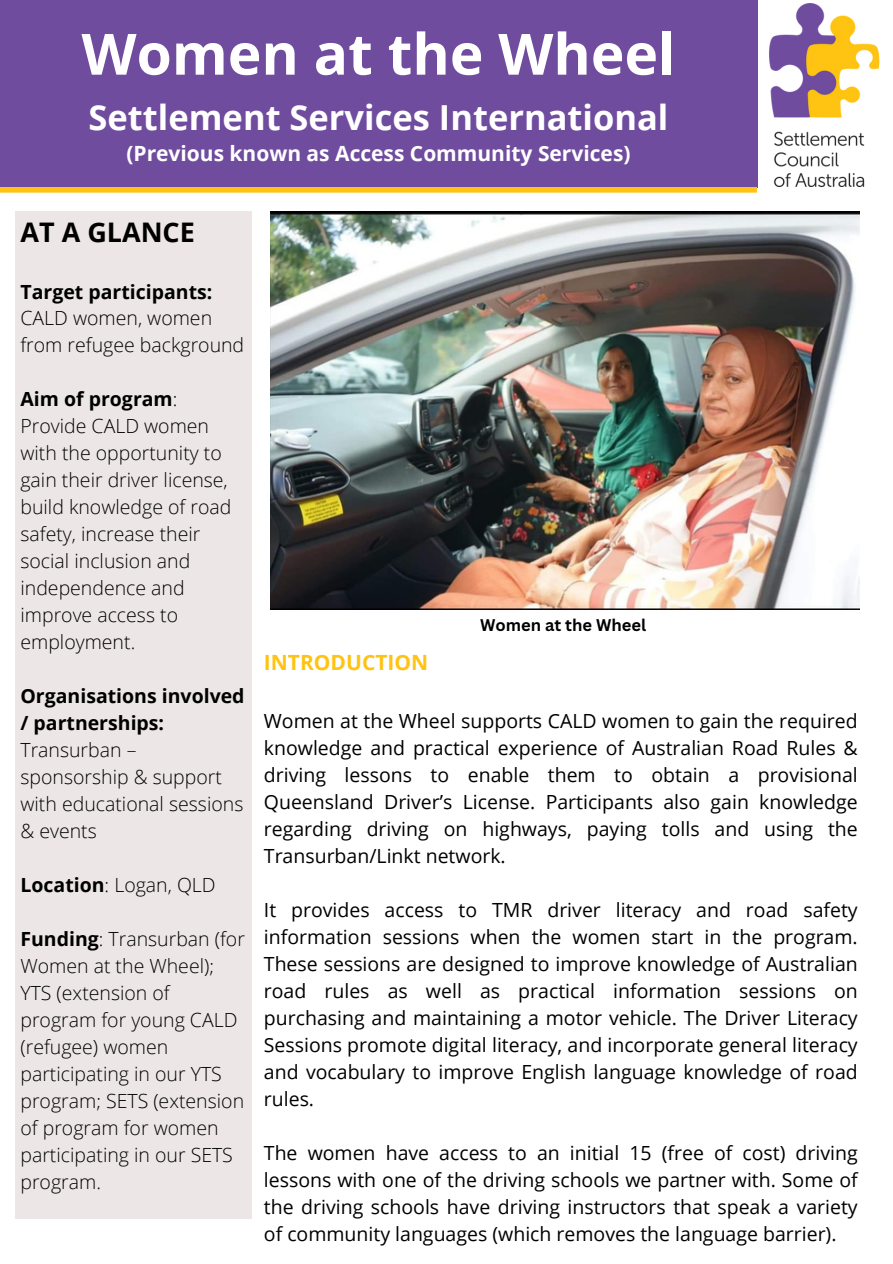
<style>
.page{position:relative;width:893px;height:1264px;background:#fff}
.page>*{position:absolute;margin:0;border:0;box-sizing:border-box;transform-origin:0 0}
.t1{font:700 57px "Open Sans";color:#fff}
.t2{font:700 34.5px "Open Sans";color:#fff}
.t3{font:700 27px "Open Sans";color:#000}
.t4{font:700 21px "Open Sans";color:#fff}
.t5{font:700 21px "Open Sans";color:#ffc311}
.t6{font:19.5px/27px "Open Sans";color:#000;text-align:justify}
.t7{font:300 19.5px/27px "Open Sans";color:#000}
.t8{font:700 16.5px "Canva Sans";color:#000}
.s1{font-weight:700}
</style>
<div class="page">
<div style="left:0;top:0;width:757px;height:187px;background:#704c9f"></div>
<div style="left:15px;top:211px;width:236px;height:1007px;background:#ede6e6"></div>
<div style="left:0;top:187px;width:756px;height:6px;background:#ffc311"></div>
<img style="left:769px;top:3px;width:110px;height:184px">
<img style="left:270px;top:211px;width:589px;height:398px">
<p class="t1" style="left:81px;top:14px;width:595px">Women at the Wheel</p>
<p class="t2" style="left:89px;top:93px;width:581px">Settlement Services International</p>
<p class="t4" style="left:126px;top:139px;width:505px">(Previous known as Access Community Services)</p>
<p class="t3" style="left:20px;top:213px;width:176px">AT A GLANCE</p>
<p class="t7" style="left:20px;top:277px;width:225px"><span class="s1">Target participants:<br></span>CALD women, women from refugee background</p>
<p class="t7" style="left:20px;top:385px;width:212px"><span class="s1">Aim of program</span>:<br>Provide CALD women with the opportunity to gain their driver license, build knowledge of road safety, increase their social inclusion and independence and improve access to employment.</p>
<p class="t7" style="left:20px;top:682px;width:226px"><span class="s1">Organisations involved / partnerships:<br></span>Transurban – sponsorship &amp; support with educational sessions &amp; events</p>
<p class="t7" style="left:20px;top:871px;width:197px"><span class="s1">Location</span>: Logan, QLD</p>
<p class="t7" style="left:20px;top:925px;width:226px"><span class="s1">Funding</span>: Transurban (for<br>Women at the Wheel);<br>YTS (extension of program for young CALD (refugee) women participating in our YTS program; SETS (extension of program for women participating in our SETS program.</p>
<p class="t5" style="left:264px;top:648px;width:166px">INTRODUCTION</p>
<p class="t8" style="left:480px;top:614px;width:168px">Women at the Wheel</p>
<p class="t6" style="left:264px;top:706px;width:595px">Women at the Wheel supports CALD women to gain the required knowledge and practical experience of Australian Road Rules &amp; driving lessons to enable them to obtain a provisional Queensland Driver’s License. Participants also gain knowledge regarding driving on highways, paying tolls and using the Transurban/Linkt network.</p>
<p class="t6" style="left:264px;top:895px;width:595px">It provides access to TMR driver literacy and road safety information sessions when the women start in the program.<br>These sessions are designed to improve knowledge of Australian road rules as well as practical information sessions on purchasing and maintaining a motor vehicle. The Driver Literacy Sessions promote digital literacy, and incorporate general literacy and vocabulary to improve English language knowledge of road rules.</p>
<p class="t6" style="left:264px;top:1138px;width:595px">The women have access to an initial 15 (free of cost) driving lessons with one of the driving schools we partner with. Some of the driving schools have driving instructors that speak a variety of community languages (which removes the language barrier).</p>
</div>
